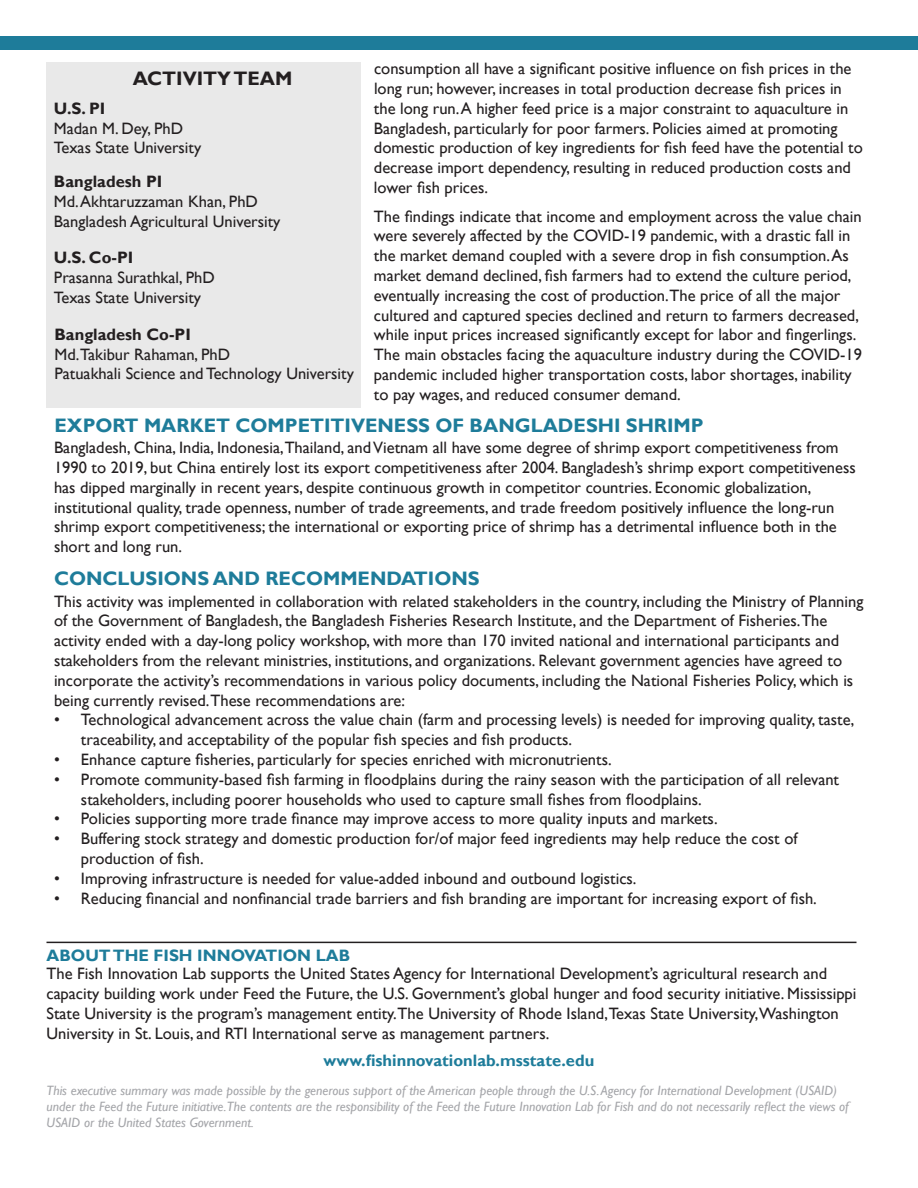
<style>
.page{position:relative;width:918px;height:1188px;background:#fff}
.page>*{position:absolute;margin:0;border:0;box-sizing:border-box;transform-origin:0 0}
.t1{font:700 19.5px "Gill Sans";color:#1e7c9a}
.t2{font:700 19.5px "Gill Sans";color:#231f20}
.t3{font:16.5px/19.8px "Gill Sans";color:#231f20}
.t4{font:700 16.5px "Gill Sans";color:#1e7c9a}
.t5{font:700 16.5px "Gill Sans";color:#231f20}
.t6{font:italic 13.5px "Gill Sans";color:#a4a5a9}
</style>
<div class="page">
<div style="left:46px;top:63px;width:315px;height:345px;background:#e9e9e9"></div>
<hr style="left:46px;top:942px;width:810px;height:1px;background:#231f20">
<div style="left:0;top:36px;width:918px;height:14px;background:#1e7c9a"></div>
<h3 class="t2" style="left:133px;top:67px;width:161px">ACTIVITY TEAM</h3>
<p class="t3" style="left:374px;top:59px;width:479px">consumption all have a significant positive influence on fish prices in the</p>
<p class="t3" style="left:374px;top:79px;width:469px">long run; however, increases in total production decrease fish prices in</p>
<p class="t5" style="left:54px;top:98px;width:53px">U.S. PI</p>
<p class="t3" style="left:374px;top:99px;width:476px">the long run.A higher feed price is a major constraint to aquaculture in</p>
<p class="t3" style="left:54px;top:119px;width:131px">Madan M. Dey, PhD</p>
<p class="t3" style="left:374px;top:118px;width:465px">Bangladesh, particularly for poor farmers. Policies aimed at promoting</p>
<p class="t3" style="left:54px;top:138px;width:149px">Texas State University</p>
<p class="t3" style="left:374px;top:138px;width:490px">domestic production of key ingredients for fish feed have the potential to</p>
<p class="t3" style="left:374px;top:158px;width:479px">decrease import dependency, resulting in reduced production costs and</p>
<h4 class="t5" style="left:54px;top:171px;width:110px">Bangladesh PI</h4>
<p class="t3" style="left:374px;top:178px;width:116px">lower fish prices.</p>
<p class="t3" style="left:54px;top:192px;width:206px">Md.Akhtaruzzaman Khan, PhD</p>
<p class="t3" style="left:374px;top:207px;width:489px">The findings indicate that income and employment across the value chain</p>
<p class="t3" style="left:54px;top:211px;width:228px">Bangladesh Agricultural University</p>
<p class="t3" style="left:374px;top:226px;width:478px">were severely affected by the COVID-19 pandemic, with a drastic fall in</p>
<p class="t5" style="left:54px;top:248px;width:81px">U.S. Co-PI</p>
<p class="t3" style="left:374px;top:246px;width:476px">the market demand coupled with a severe drop in fish consumption.As</p>
<p class="t3" style="left:54px;top:268px;width:162px">Prasanna Surathkal, PhD</p>
<p class="t3" style="left:374px;top:266px;width:479px">market demand declined, fish farmers had to extend the culture period,</p>
<p class="t3" style="left:54px;top:288px;width:149px">Texas State University</p>
<p class="t3" style="left:374px;top:286px;width:468px">eventually increasing the cost of production.The price of all the major</p>
<p class="t3" style="left:374px;top:306px;width:487px">cultured and captured species declined and return to farmers decreased,</p>
<p class="t5" style="left:54px;top:324px;width:138px">Bangladesh Co-PI</p>
<p class="t3" style="left:374px;top:325px;width:484px">while input prices increased significantly except for labor and fingerlings.</p>
<p class="t3" style="left:54px;top:344px;width:177px">Md.Takibur Rahaman, PhD</p>
<p class="t3" style="left:54px;top:345px;width:809px;text-indent:320px">The main obstacles facing the aquaculture industry during the COVID-19<br>Patuakhali Science and Technology University pandemic included higher transportation costs, labor shortages, inability</p>
<p class="t3" style="left:374px;top:385px;width:308px">to pay wages, and reduced consumer demand.</p>
<h3 class="t1" style="left:54px;top:414px;width:651px">EXPORT MARKET COMPETITIVENESS OF BANGLADESHI SHRIMP</h3>
<p class="t3" style="left:54px;top:438px;width:803px">Bangladesh, China, India, Indonesia,Thailand, and Vietnam all have some degree of shrimp export competitiveness from 1990 to 2019, but China entirely lost its export competitiveness after 2004. Bangladesh’s shrimp export competitiveness has dipped marginally in recent years, despite continuous growth in competitor countries. Economic globalization, institutional quality, trade openness, number of trade agreements, and trade freedom positively influence the long-run shrimp export competitiveness; the international or exporting price of shrimp has a detrimental influence both in the</p>
<p class="t3" style="left:54px;top:537px;width:130px">short and long run.</p>
<h3 class="t1" style="left:54px;top:567px;width:427px">CONCLUSIONS AND RECOMMENDATIONS</h3>
<p class="t3" style="left:54px;top:591px;width:811px">This activity was implemented in collaboration with related stakeholders in the country, including the Ministry of Planning of the Government of Bangladesh, the Bangladesh Fisheries Research Institute, and the Department of Fisheries.The activity ended with a day-long policy workshop, with more than 170 invited national and international participants and stakeholders from the relevant ministries, institutions, and organizations. Relevant government agencies have agreed to incorporate the activity’s recommendations in various policy documents, including the National Fisheries Policy, which is being currently revised.These recommendations are:</p>
<p class="t3" style="left:81px;top:710px;width:775px;text-indent:-27px">• Technological advancement across the value chain (farm and processing levels) is needed for improving quality, taste, traceability, and acceptability of the popular fish species and fish products.</p>
<p class="t3" style="left:54px;top:750px;width:559px">• Enhance capture fisheries, particularly for species enriched with micronutrients.</p>
<p class="t3" style="left:81px;top:770px;width:760px;text-indent:-27px">• Promote community-based fish farming in floodplains during the rainy season with the participation of all relevant stakeholders, including poorer households who used to capture small fishes from floodplains.</p>
<p class="t3" style="left:54px;top:809px;width:665px">• Policies supporting more trade finance may improve access to more quality inputs and markets.</p>
<p class="t3" style="left:81px;top:829px;width:718px;text-indent:-27px">• Buffering stock strategy and domestic production for/of major feed ingredients may help reduce the cost of production of fish.</p>
<p class="t3" style="left:54px;top:869px;width:584px">• Improving infrastructure is needed for value-added inbound and outbound logistics.</p>
<p class="t3" style="left:54px;top:888px;width:764px">• Reducing financial and nonfinancial trade barriers and fish branding are important for increasing export of fish.</p>
<h4 class="t4" style="left:46px;top:945px;width:305px">ABOUT THE FISH INNOVATION LAB</h4>
<p class="t3" style="left:46px;top:964px;width:811px">The Fish Innovation Lab supports the United States Agency for International Development’s agricultural research and capacity building work under Feed the Future, the U.S. Government’s global hunger and food security initiative. Mississippi State University is the program’s management entity.The University of Rhode Island,Texas State University,Washington University in St. Louis, and RTI International serve as management partners.</p>
<h4 class="t4" style="left:324px;top:1051px;width:272px">www.fishinnovationlab.msstate.edu</h4>
<p class="t6" style="left:46px;top:1082px;width:792px">This executive summary was made possible by the generous support of the American people through the U.S.Agency for International Development (USAID)</p>
<p class="t6" style="left:46px;top:1098px;width:804px">under the Feed the Future initiative.The contents are the responsibility of the Feed the Future Innovation Lab for Fish and do not necessarily reflect the views of</p>
<p class="t6" style="left:46px;top:1115px;width:209px">USAID or the United States Government.</p>
</div>
